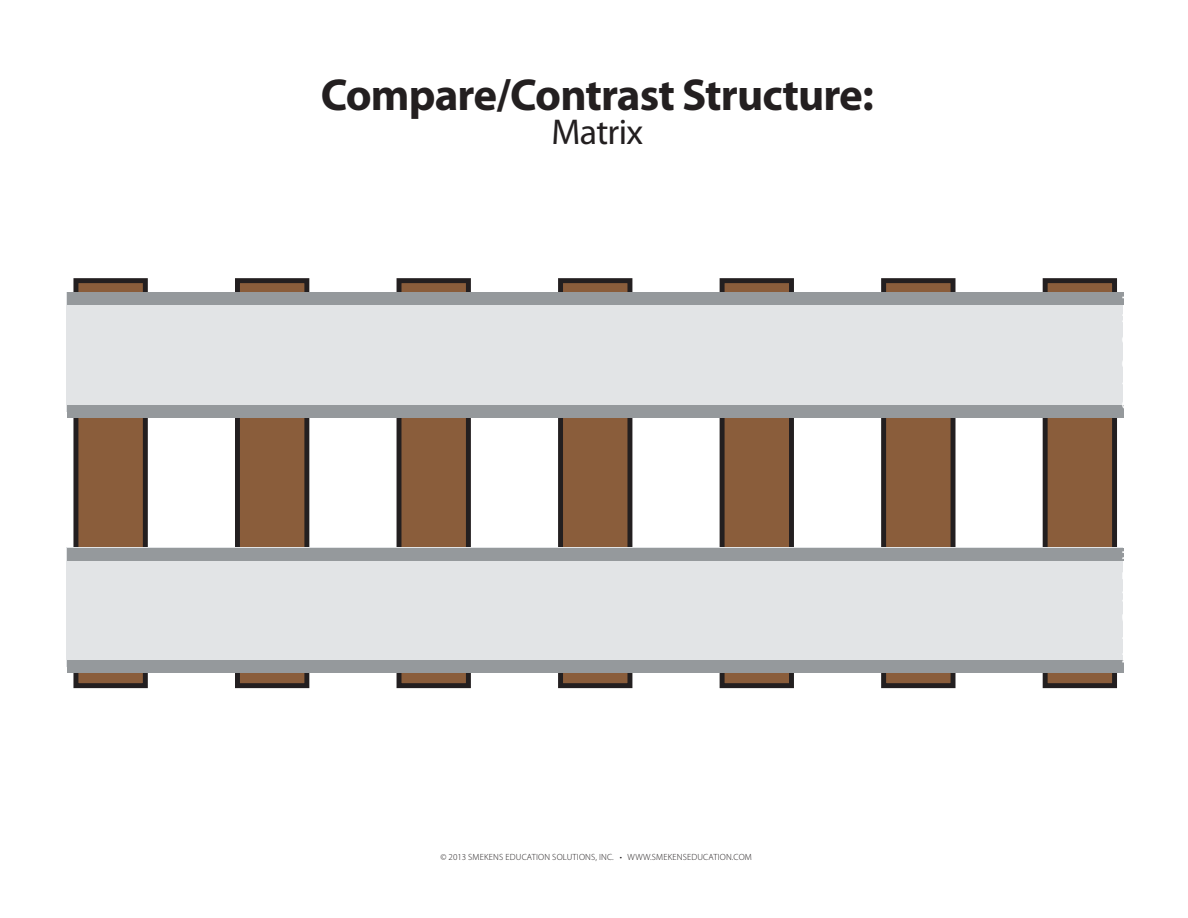
<style>
.page{position:relative;width:1188px;height:918px;background:#fff}
.page>*{position:absolute;margin:0;border:0;box-sizing:border-box;transform-origin:0 0}
.t1{font:700 45px "Myriad Pro";letter-spacing:-.02em;color:#231f20}
.t2{font:36px "Myriad Pro";letter-spacing:-.02em;color:#231f20}
.Copyright{font:300 9px "Myriad Pro";letter-spacing:.02em;color:#231f20}
</style>
<div class="page">
<div style="left:76px;top:281px;width:69px;height:405px;background:#8a5d3b"></div>
<div style="left:73px;top:278px;width:75px;height:410px;border:5px solid #231f20"></div>
<div style="left:237px;top:281px;width:70px;height:405px;background:#8a5d3b"></div>
<div style="left:235px;top:278px;width:74px;height:410px;border:5px solid #231f20"></div>
<div style="left:399px;top:281px;width:69px;height:405px;background:#8a5d3b"></div>
<div style="left:397px;top:278px;width:74px;height:410px;border:5px solid #231f20"></div>
<div style="left:561px;top:281px;width:69px;height:405px;background:#8a5d3b"></div>
<div style="left:558px;top:278px;width:74px;height:410px;border:5px solid #231f20"></div>
<div style="left:722px;top:281px;width:69px;height:405px;background:#8a5d3b"></div>
<div style="left:720px;top:278px;width:74px;height:410px;border:5px solid #231f20"></div>
<div style="left:884px;top:281px;width:69px;height:405px;background:#8a5d3b"></div>
<div style="left:881px;top:278px;width:75px;height:410px;border:5px solid #231f20"></div>
<div style="left:1045px;top:281px;width:70px;height:405px;background:#8a5d3b"></div>
<div style="left:1043px;top:278px;width:74px;height:410px;border:5px solid #231f20"></div>
<div style="left:66px;top:548px;width:1056px;height:119px;background:#e2e4e6"></div>
<div style="left:66px;top:292px;width:1056px;height:119px;background:#e2e4e6"></div>
<div style="left:67px;top:661px;width:1057px;height:12px;background:#95999c"></div>
<div style="left:67px;top:548px;width:1057px;height:13px;background:#95999c"></div>
<div style="left:67px;top:405px;width:1057px;height:12px;background:#95999c"></div>
<div style="left:67px;top:292px;width:1057px;height:13px;background:#95999c"></div>
<p class="t1" style="left:321px;top:65px;width:555px">Compare/Contrast Structure:</p>
<p class="t2" style="left:551px;top:109px;width:93px">Matrix</p>
<p class="Copyright" style="left:441px;top:853px;width:313px">© 2013 SMEKENS EDUCATION SOLUTIONS, INC. • WWW.SMEKENSEDUCATION.COM</p>
</div>
